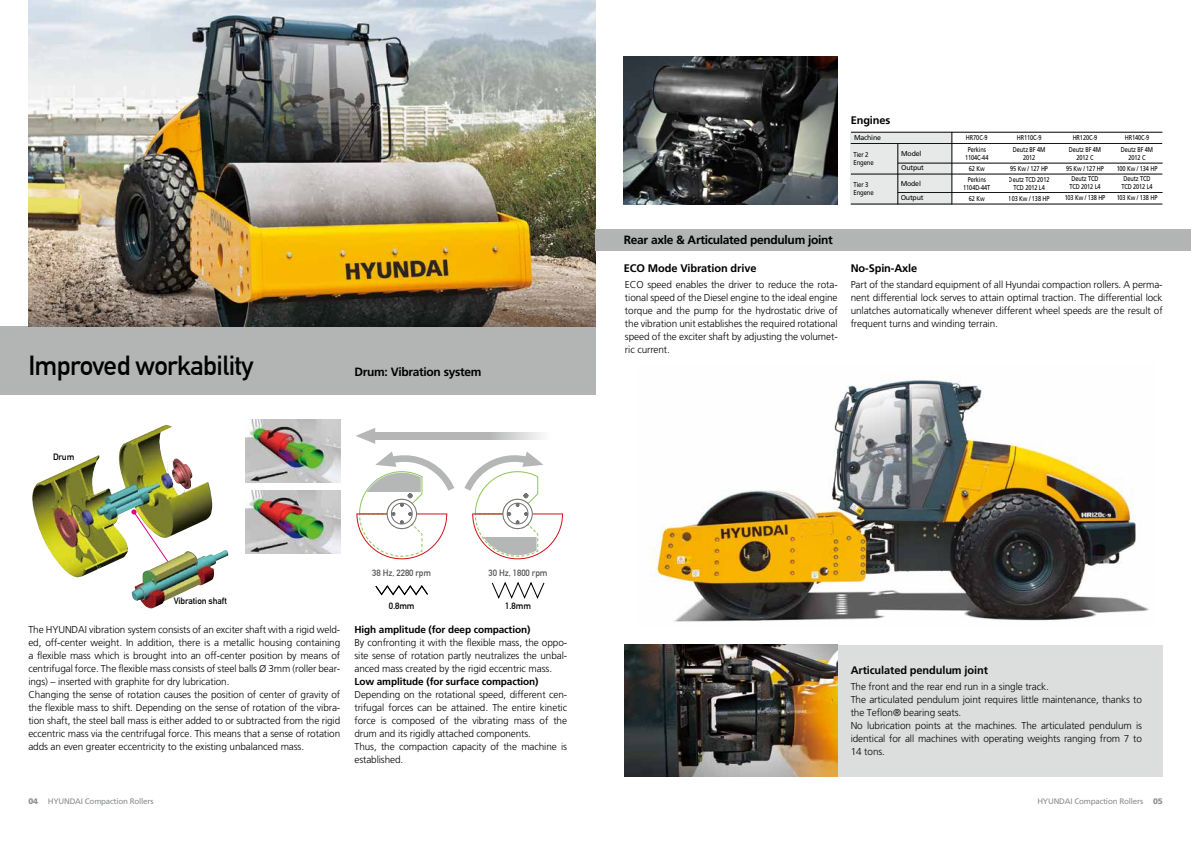
<style>
.page{position:relative;width:1191px;height:842px;background:#fff}
.page>*{position:absolute;margin:0;border:0;box-sizing:border-box;transform-origin:0 0}
.t1{font:700 27px "DIN Alternate";letter-spacing:-.025em;color:#000}
.t2{font:700 12px "Frutiger";letter-spacing:-.025em;color:#000}
.t3{font:700 11px "Frutiger";letter-spacing:-.01em;color:#000}
.t4{font:700 11px "Frutiger";letter-spacing:-.01em;color:#050505}
.t5{font:300 10px/13px "Frutiger";letter-spacing:-.01em;color:#000;text-align:justify}
.t6{font:300 10px/13px "Frutiger";letter-spacing:-.01em;color:#050505}
.t7{font:700 10px "Frutiger";letter-spacing:-.01em;color:#000}
.t8{font:700 9px "DIN Alternate";letter-spacing:-.01em;color:#000}
.t9{font:700 9px "DIN Alternate";letter-spacing:-.01em;color:#595757}
.t10{font:8px "Frutiger";letter-spacing:-.025em;color:#898c8e}
.t11{font:7px/12px "Frutiger";letter-spacing:-.015em;color:#000;text-align:center;scale:.8 1}
.t12{font:7px/14.7px "Frutiger";letter-spacing:-.025em;color:#050505}
.t13{font:7px/8px "Frutiger";letter-spacing:-.025em;color:#050505;scale:.85 1}
.s1{font-weight:900}
</style>
<div class="page">
<div style="left:0;top:326px;width:595px;height:68px;background:#b3b5b5"></div>
<div style="left:762px;top:645px;width:400px;height:132px;background:#dcdddd"></div>
<img style="left:131px;top:550px;width:98px;height:58px">
<img style="left:32px;top:425px;width:180px;height:152px">
<svg style="left:131px;top:509px;width:38px;height:53px"></svg>
<svg style="left:375px;top:585px;width:53px;height:11px"></svg>
<svg style="left:491px;top:581px;width:54px;height:18px"></svg>
<svg style="left:356px;top:451px;width:98px;height:108px"></svg>
<svg style="left:356px;top:428px;width:19px;height:16px"></svg>
<svg style="left:464px;top:452px;width:99px;height:107px"></svg>
<svg style="left:373px;top:432px;width:169px;height:7px"></svg>
<img style="left:245px;top:420px;width:95px;height:63px">
<img style="left:245px;top:491px;width:95px;height:63px">
<img style="left:28px;top:0;width:567px;height:326px">
<img style="left:650px;top:380px;width:499px;height:242px">
<div style="left:595px;top:229px;width:596px;height:22px;background:#b3b5b5"></div>
<img style="left:624px;top:57px;width:213px;height:147px">
<img style="left:625px;top:645px;width:212px;height:132px">
<div style="left:851px;top:133px;width:101px;height:72px;background:#e7e8e8"></div>
<hr style="left:951px;top:132px;width:1px;height:72px;background:#000">
<hr style="left:897px;top:144px;width:1px;height:60px;background:#000">
<hr style="left:851px;top:132px;width:311px;height:1px;background:#000">
<hr style="left:850px;top:143px;width:312px;height:1px;background:#000">
<hr style="left:898px;top:163px;width:264px;height:1px;background:#000">
<hr style="left:897px;top:192px;width:265px;height:1px;background:#000">
<hr style="left:851px;top:174px;width:311px;height:1px;background:#000">
<hr style="left:851px;top:204px;width:311px;height:1px;background:#000">
<p class="t3" style="left:850px;top:114px;width:41px">Engines</p>
<p class="t12" style="left:854px;top:130px;width:28px">Machine</p>
<p class="t13" style="left:853px;top:151px;width:25px">Tier 2<br>Engene</p>
<p class="t13" style="left:853px;top:181px;width:25px">Tier 3<br>Engene</p>
<p class="t12" style="left:900px;top:146px;width:25px">Model<br>Output<br>Model<br>Output</p>
<p class="t2" style="left:624px;top:233px;width:210px">Rear axle &amp; Articulated pendulum joint</p>
<p class="t3" style="left:624px;top:261px;width:134px">ECO Mode Vibration drive</p>
<p class="t3" style="left:850px;top:261px;width:68px">No-Spin-Axle</p>
<p class="t11" style="left:966px;top:132px;width:28px;text-align:left">HR70C-9<br>Perkins</p>
<p class="t11" style="left:965px;top:153px;width:31px;line-height:10.7px">1104C-44<br>62 Kw<br>Perkins</p>
<p class="t11" style="left:963px;top:182px;width:35px;line-height:11px">1104D-44T<br>62 Kw</p>
<p class="t11" style="left:1013px;top:132px;width:42px">HR110C-9<br>Deutz BF 4M</p>
<p class="t11" style="left:1008px;top:153px;width:52px;line-height:10.7px">2012<br>95 Kw / 127 HP<br>Deutz TCD 2012</p>
<p class="t11" style="left:1008px;top:182px;width:53px;line-height:11px">TCD 2012 L4<br>103 Kw / 138 HP</p>
<p class="t11" style="left:1068px;top:132px;width:42px">HR120C-9<br>Deutz BF 4M</p>
<p class="t11" style="left:1066px;top:153px;width:49px;line-height:10.5px">2012 C<br>95 Kw / 127 HP<br>Deutz TCD</p>
<p class="t11" style="left:1064px;top:181px;width:53px;line-height:11px">TCD 2012 L4<br>103 Kw / 138 HP</p>
<p class="t11" style="left:1120px;top:132px;width:42px">HR140C-9<br>Deutz BF 4M</p>
<p class="t11" style="left:1116px;top:153px;width:53px;line-height:10.5px">2012 C<br>100 Kw / 134 HP<br>Deutz TCD</p>
<p class="t11" style="left:1116px;top:181px;width:53px;line-height:11px">TCD 2012 L4<br>103 Kw / 138 HP</p>
<h1 class="t1" style="left:28px;top:345px;width:226px">Improved workability</h1>
<p class="t2" style="left:354px;top:365px;width:129px">Drum: Vibration system</p>
<p class="t8" style="left:53px;top:450px;width:23px">Drum</p>
<p class="t8" style="left:174px;top:594px;width:55px">Vibration shaft</p>
<p class="t9" style="left:372px;top:566px;width:60px">38 Hz, 2280 rpm</p>
<p class="t8" style="left:389px;top:599px;width:27px">0.8mm</p>
<p class="t9" style="left:488px;top:566px;width:60px">30 Hz, 1800 rpm</p>
<p class="t8" style="left:505px;top:599px;width:27px">1.8mm</p>
<p class="t5" style="left:28px;top:623px;width:313px;text-align:left">The HYUNDAI vibration system consists of an exciter shaft with a rigid weld&shy;ed, off-center weight. In addition, there is a metallic housing containing a flexible mass which is brought into an off-center position by means of centrifugal force. The flexible mass consists of steel balls Ø 3mm (roller bear&shy;ings) – inserted with graphite for dry lubrication.<br>Changing the sense of rotation causes the position of center of gravity of the flexible mass to shift. Depending on the sense of rotation of the vibra&shy;tion shaft, the steel ball mass is either added to or subtracted from the rigid eccentric mass via the centrifugal force. This means that a sense of rotation adds an even greater eccentricity to the existing unbalanced mass.</p>
<p class="t7" style="left:354px;top:624px;width:177px">High amplitude (for deep compaction)</p>
<p class="t5" style="left:354px;top:636px;width:214px">By confronting it with the flexible mass, the oppo&shy;site sense of rotation partly neutralizes the unbal&shy;anced mass created by the rigid eccentric mass.</p>
<p class="t7" style="left:354px;top:676px;width:186px">Low amplitude (for surface compaction)</p>
<p class="t5" style="left:354px;top:688px;width:214px;text-align:left">Depending on the rotational speed, different cen&shy;trifugal forces can be attained. The entire kinetic force is composed of the vibrating mass of the drum and its rigidly attached components.<br>Thus, the compaction capacity of the machine is established.</p>
<p class="t5" style="left:625px;top:278px;width:214px">ECO speed enables the driver to reduce the rota&shy;tional speed of the Diesel engine to the ideal engine torque and the pump for the hydrostatic drive of the vibration unit establishes the required rotational speed of the exciter shaft by adjusting the volumet&shy;ric current.</p>
<p class="t5" style="left:850px;top:278px;width:313px">Part of the standard equipment of all Hyundai compaction rollers. A perma&shy;nent differential lock serves to attain optimal traction. The differential lock unlatches automatically whenever different wheel speeds are the result of frequent turns and winding terrain.</p>
<p class="t4" style="left:850px;top:663px;width:139px">Articulated pendulum joint</p>
<p class="t6" style="left:850px;top:680px;width:293px">The front and the rear end run in a single track.<br>The articulated pendulum joint requires little maintenance, thanks to the Teflon® bearing seats.<br>No lubrication points at the machines. The articulated pendulum is identical for all machines with operating weights ranging from 7 to 14 tons.</p>
<p class="t10" style="left:28px;top:797px;width:127px"><span class="s1">04</span> HYUNDAI Compaction Rollers</p>
<p class="t10" style="left:1037px;top:797px;width:127px">HYUNDAI Compaction Rollers <span class="s1">05</span></p>
</div>
